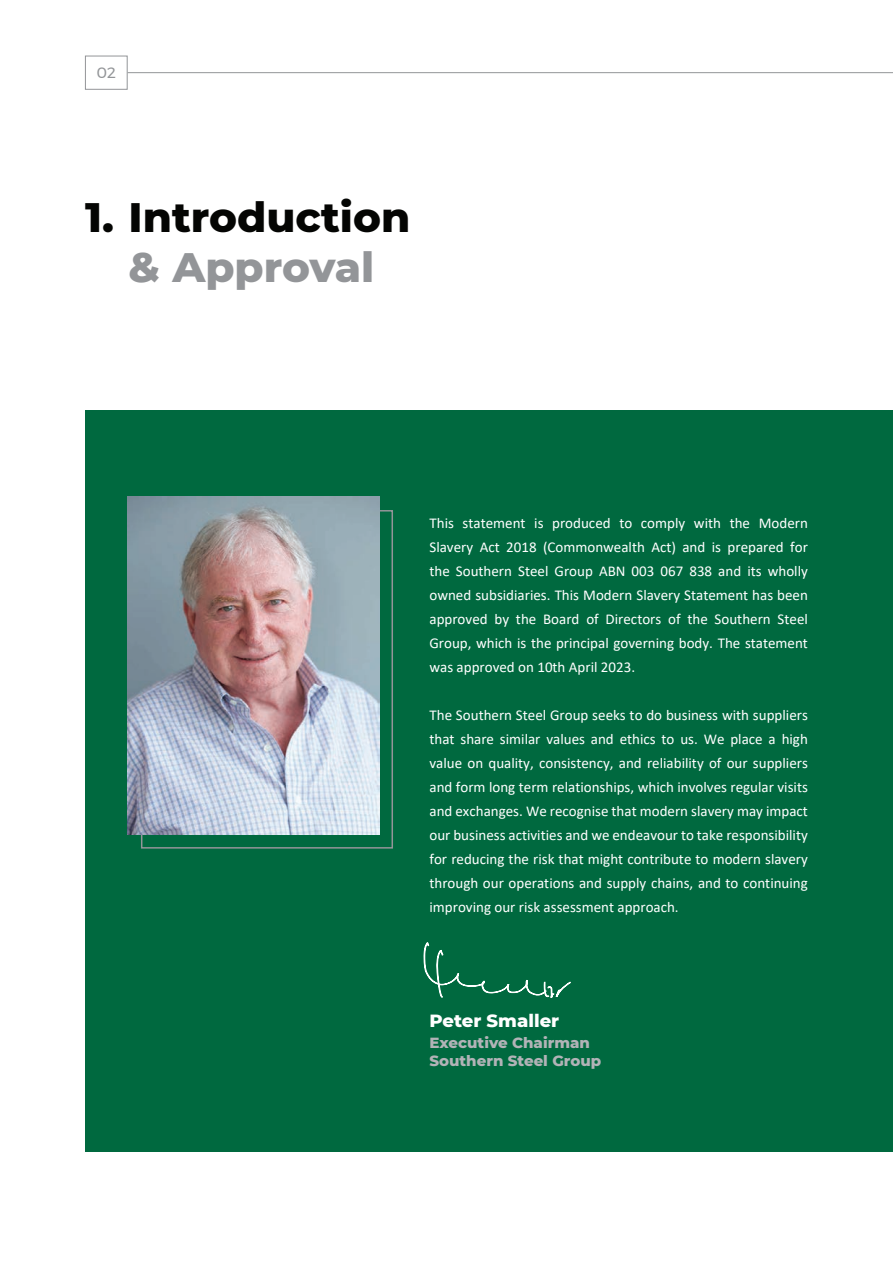
<style>
.page{position:relative;width:893px;height:1263px;background:#fff}
.page>*{position:absolute;margin:0;border:0;box-sizing:border-box;transform-origin:0 0}
.t1{font:800 42px "Montserrat";color:#040503}
.t2{font:800 42px "Montserrat";color:#939598}
.t3{font:800 18px "Montserrat";color:#fff}
.t4{font:15px/24px "Calibri";color:#fff;text-align:justify}
.t5{font:800 15px/18px "Montserrat";color:#b2b3b7}
.t6{font:15px "Montserrat";color:#939598}
</style>
<div class="page">
<div style="left:85px;top:410px;width:808px;height:742px;background:#00693f"></div>
<div style="left:141px;top:510px;width:252px;height:338px;border:2px solid #939598"></div>
<img style="left:128px;top:497px;width:251px;height:338px">
<svg style="left:423px;top:942px;width:148px;height:56px"></svg>
<hr style="left:128px;top:72px;width:765px;height:1px;background:#939598">
<div style="left:85px;top:56px;width:43px;height:34px;border:1px solid #939598"></div>
<p class="t6" style="left:97px;top:62px;width:21px">02</p>
<h1 class="t1" style="left:85px;top:186px;width:327px">1. Introduction</h1>
<h1 class="t2" style="left:129px;top:237px;width:247px">&amp; Approval</h1>
<p class="t4" style="left:429px;top:511px;width:380px">This statement is produced to comply with the Modern Slavery Act 2018 (Commonwealth Act) and is prepared for the Southern Steel Group ABN 003 067 838 and its wholly owned subsidiaries. This Modern Slavery Statement has been approved by the Board of Directors of the Southern Steel Group, which is the principal governing body. The statement was approved on 10th April 2023.</p>
<p class="t4" style="left:429px;top:703px;width:380px">The Southern Steel Group seeks to do business with suppliers that share similar values and ethics to us. We place a high value on quality, consistency, and reliability of our suppliers and form long term relationships, which involves regular visits and exchanges. We recognise that modern slavery may impact our business activities and we endeavour to take responsibility for reducing the risk that might contribute to modern slavery through our operations and supply chains, and to continuing improving our risk assessment approach.</p>
<p class="t3" style="left:429px;top:1007px;width:131px">Peter Smaller</p>
<p class="t5" style="left:429px;top:1033px;width:173px">Executive Chairman<br>Southern Steel Group</p>
</div>
